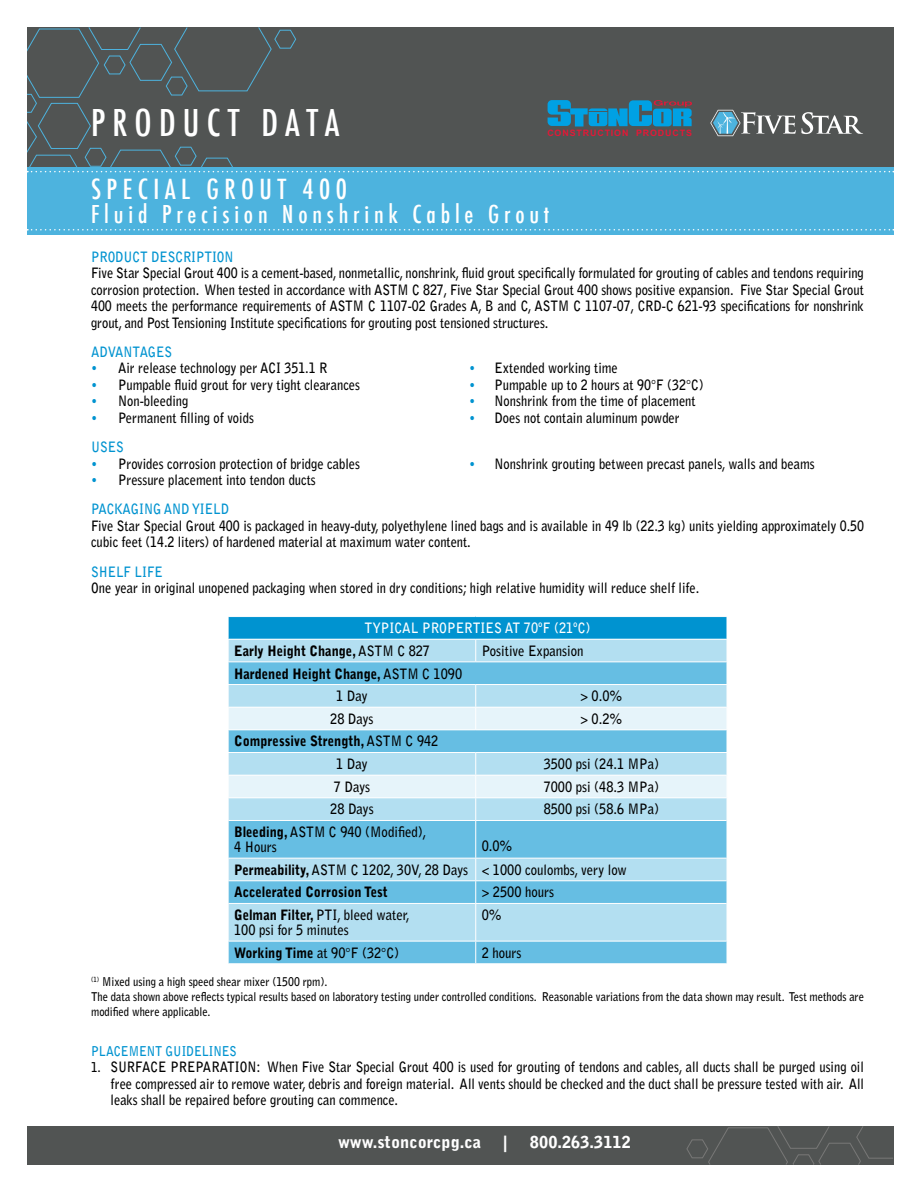
<style>
.page{position:relative;width:918px;height:1188px;background:#fff}
.page>*{position:absolute;margin:0;border:0;box-sizing:border-box;transform-origin:0 0}
.t1{font:500 condensed 36px "Futura";letter-spacing:.2em;color:#fff}
.t2{font:500 condensed 27px "Futura";letter-spacing:.2em;color:#fff}
.t3{font:500 condensed 24px "Futura";letter-spacing:.2em;color:#fff}
.t4{font:900 16.5px "Bell Gothic Std";color:#fff}
.t5{font:700 14.25px/16.5px "Bell Gothic Std";color:#000;text-align:justify;scale:.88 1}
.t6{font:700 14.25px/15px "Bell Gothic Std";color:#000;scale:.9 1}
.t7{font:900 14.25px/22.6px "Bell Gothic Std";color:#000;text-align:center;scale:.9 1}
.t8{font:700 14.25px/22.6px "Bell Gothic Std";color:#fff;scale:.9 1}
.t9{font:700 14.25px "Bell Gothic Std";letter-spacing:-.005em;color:#0093d0;scale:.88 1}
.t10{font:700 13.5px "Bell Gothic Std";letter-spacing:-.005em;color:#0093d0;scale:.87 1}
.t11{font:700 12px/15px "Bell Gothic Std";color:#000;scale:.88 1}
.t12{font:700 8.85px "Arial";letter-spacing:.1em;color:#e31837}
.s1{color:#0093d0}
.s2{font-weight:900;color:#000}
.s3{color:#000}
.s4{font-weight:700}
.s5{font-weight:900}
.s6{font-size:13.5px}
</style>
<div class="page">
<div style="left:27px;top:1126px;width:866px;height:39px;background:#515453"></div>
<div style="left:27px;top:167px;width:866px;height:67px;background:#4db3de"></div>
<svg style="left:27px;top:229px;width:867px;height:2px"></svg>
<svg style="left:686px;top:1126px;width:208px;height:39px"></svg>
<div style="left:228px;top:617px;width:499px;height:22px;background:#0093d0"></div>
<div style="left:229px;top:640px;width:498px;height:21px;background:#b3dff1"></div>
<svg style="left:229px;top:662px;width:498px;height:301px;background:#8dcfea"></svg>
<svg style="left:229px;top:708px;width:498px;height:89px;background:#b9e1f1"></svg>
<hr style="left:228px;top:684px;width:248px;height:1px;background:#fff">
<hr style="left:476px;top:684px;width:251px;height:1px;background:#fff">
<hr style="left:228px;top:707px;width:248px;height:1px;background:#fff">
<hr style="left:476px;top:707px;width:251px;height:1px;background:#fff">
<hr style="left:228px;top:729px;width:248px;height:1px;background:#fff">
<hr style="left:476px;top:729px;width:251px;height:1px;background:#fff">
<hr style="left:228px;top:752px;width:248px;height:1px;background:#fff">
<hr style="left:476px;top:752px;width:251px;height:1px;background:#fff">
<hr style="left:228px;top:775px;width:248px;height:1px;background:#fff">
<hr style="left:476px;top:775px;width:251px;height:1px;background:#fff">
<hr style="left:228px;top:797px;width:248px;height:1px;background:#fff">
<hr style="left:476px;top:797px;width:251px;height:1px;background:#fff">
<hr style="left:228px;top:820px;width:248px;height:1px;background:#fff">
<hr style="left:476px;top:820px;width:251px;height:1px;background:#fff">
<hr style="left:228px;top:858px;width:248px;height:1px;background:#fff">
<hr style="left:476px;top:858px;width:251px;height:1px;background:#fff">
<hr style="left:228px;top:880px;width:248px;height:1px;background:#fff">
<hr style="left:476px;top:880px;width:251px;height:1px;background:#fff">
<hr style="left:228px;top:903px;width:248px;height:1px;background:#fff">
<hr style="left:476px;top:903px;width:251px;height:1px;background:#fff">
<hr style="left:228px;top:941px;width:248px;height:1px;background:#fff">
<hr style="left:476px;top:941px;width:251px;height:1px;background:#fff">
<svg style="left:475px;top:640px;width:1px;height:21px"></svg>
<svg style="left:475px;top:685px;width:1px;height:44px"></svg>
<svg style="left:228px;top:617px;width:1px;height:203px"></svg>
<svg style="left:475px;top:753px;width:1px;height:67px"></svg>
<hr style="left:475px;top:821px;width:1px;height:37px;background:#fff">
<svg style="left:228px;top:858px;width:1px;height:45px"></svg>
<svg style="left:475px;top:859px;width:1px;height:44px"></svg>
<hr style="left:475px;top:904px;width:1px;height:37px;background:#fff">
<svg style="left:228px;top:941px;width:1px;height:22px"></svg>
<svg style="left:475px;top:941px;width:1px;height:22px"></svg>
<svg style="left:27px;top:27px;width:867px;height:192px"></svg>
<h1 class="t1" style="left:91px;top:100px;width:250px">PRODUCT DATA</h1>
<p class="t12" style="left:547px;top:127px;width:146px">CONSTRUCTION PRODUCTS</p>
<h2 class="t2" style="left:91px;top:171px;width:150px">Special Grout</h2>
<h2 class="t2" style="left:303px;top:171px;width:46px">400</h2>
<h3 class="t3" style="left:91px;top:198px;width:460px">Fluid Precision Nonshrink Cable Grout</h3>
<p class="t9" style="left:91px;top:248px;width:163px">PRODUCT DESCRIPTION</p>
<p class="t5" style="left:91px;top:265px;width:880px">Five Star Special Grout 400 is a cement-based, nonmetallic, nonshrink, fluid grout specifically formulated for grouting of cables and tendons requiring corrosion protection. When tested in accordance with ASTM C 827, Five Star Special Grout 400 shows positive expansion. Five Star Special Grout 400 meets the performance requirements of ASTM C 1107-02 Grades A, B and C, ASTM C 1107-07, CRD-C 621-93 specifications for nonshrink grout, and Post Tensioning Institute specifications for grouting post tensioned structures.</p>
<p class="t9" style="left:91px;top:343px;width:94px">ADVANTAGES</p>
<p class="t5" style="left:91px;top:360px;width:270px"><span class="s1">•</span> Air release technology per ACI 351.1 R</p>
<p class="t5" style="left:469px;top:360px;width:171px"><span class="s1">•</span> Extended working time</p>
<p class="t5" style="left:91px;top:376px;width:307px"><span class="s1">•</span> Pumpable fluid grout for very tight clearances</p>
<p class="t5" style="left:469px;top:376px;width:268px"><span class="s1">•</span> Pumpable up to 2 hours at 90°F (32°C)</p>
<p class="t5" style="left:91px;top:393px;width:112px"><span class="s1">•</span> Non-bleeding</p>
<p class="t5" style="left:469px;top:393px;width:259px"><span class="s1">•</span> Nonshrink from the time of placement</p>
<p class="t5" style="left:91px;top:409px;width:186px"><span class="s1">•</span> Permanent filling of voids</p>
<p class="t5" style="left:469px;top:409px;width:241px"><span class="s1">•</span> Does not contain aluminum powder</p>
<p class="t9" style="left:91px;top:438px;width:38px">USES</p>
<p class="t5" style="left:91px;top:455px;width:307px"><span class="s1">•</span> Provides corrosion protection of bridge cables</p>
<p class="t5" style="left:469px;top:455px;width:394px"><span class="s1">•</span> Nonshrink grouting between precast panels, walls and beams</p>
<p class="t5" style="left:91px;top:465px;width:257px;line-height:29.2px"><span class="s1">•</span> Pressure placement into tendon ducts<br><span class="s1">PACKAGING AND YIELD</span></p>
<p class="t5" style="left:91px;top:517px;width:880px">Five Star Special Grout 400 is packaged in heavy-duty, polyethylene lined bags and is available in 49 lb (22.3 kg) units yielding approximately 0.50 cubic feet (14.2 liters) of hardened material at maximum water content.</p>
<p class="t9" style="left:91px;top:563px;width:83px">SHELF LIFE</p>
<p class="t5" style="left:91px;top:580px;width:692px">One year in original unopened packaging when stored in dry conditions; high relative humidity will reduce shelf life.</p>
<p class="t8" style="left:234px;top:617px;width:398px;text-indent:130px">TYPICAL PROPERTIES AT 70ºF (21ºC)<br><span class="s2">Early Height Change,</span> <span class="s3">ASTM C 827</span></p>
<p class="t6" style="left:482px;top:643px;width:115px">Positive Expansion</p>
<p class="t7" style="left:234px;top:662px;width:255px">Hardened Height Change, <span class="s4">ASTM C 1090<br>1 Day</span></p>
<p class="t6" style="left:580px;top:689px;width:48px">&gt; 0.0%</p>
<p class="t6" style="left:330px;top:711px;width:50px">28 Days</p>
<p class="t6" style="left:580px;top:711px;width:48px">&gt; 0.2%</p>
<p class="t7" style="left:336px;top:730px;width:115px;text-align:left;text-indent:-102px">Compressive Strength, <span class="s4">ASTM C 942<br>1 Day</span></p>
<p class="t6" style="left:544px;top:757px;width:130px">3500 psi (24.1 MPa)</p>
<p class="t6" style="left:334px;top:779px;width:42px">7 Days</p>
<p class="t6" style="left:544px;top:779px;width:130px">7000 psi (48.3 MPa)</p>
<p class="t6" style="left:330px;top:802px;width:50px">28 Days</p>
<p class="t6" style="left:544px;top:802px;width:130px">8500 psi (58.6 MPa)</p>
<p class="t6" style="left:234px;top:825px;width:215px"><span class="s5">Bleeding,</span> ASTM C 940 (Modified),<br>4 Hours</p>
<p class="t6" style="left:234px;top:833px;width:438px;line-height:24.2px;text-indent:248px">0.0%<br><span class="s5">Permeability,</span> ASTM C 1202, 30V, 28 Days &lt; 1000 coulombs, very low</p>
<p class="t7" style="left:234px;top:881px;width:172px">Accelerated Corrosion Test</p>
<p class="t6" style="left:482px;top:885px;width:82px">&gt; 2500 hours</p>
<p class="t6" style="left:234px;top:908px;width:197px"><span class="s5">Gelman Filter,</span> PTI, bleed water,<br>100 psi for 5 minutes</p>
<p class="t6" style="left:482px;top:908px;width:24px">0%</p>
<p class="t6" style="left:234px;top:945px;width:185px"><span class="s5">Working Time</span> at 90°F (32°C)</p>
<p class="t6" style="left:482px;top:945px;width:46px">2 hours</p>
<p class="t11" style="left:91px;top:975px;width:880px"><sup>(1)</sup> Mixed using a high speed shear mixer (1500 rpm).<br>The data shown above reflects typical results based on laboratory testing under controlled conditions. Reasonable variations from the data shown may result. Test methods are modified where applicable.</p>
<p class="t10" style="left:91px;top:1043px;width:169px">PLACEMENT GUIDELINES</p>
<p class="t5" style="left:111px;top:1059px;width:858px;text-indent:-20px"><span class="s6">1.</span> SURFACE PREPARATION: When Five Star Special Grout 400 is used for grouting of tendons and cables, all ducts shall be purged using oil free compressed air to remove water, debris and foreign material. All vents should be checked and the duct shall be pressure tested with air. All leaks shall be repaired before grouting can commence.</p>
<p class="t4" style="left:338px;top:1133px;width:144px">www.stoncorcpg.ca</p>
<p class="t4" style="left:504px;top:1133px;width:5px">|</p>
<p class="t4" style="left:530px;top:1133px;width:102px">800.263.3112</p>
</div>
